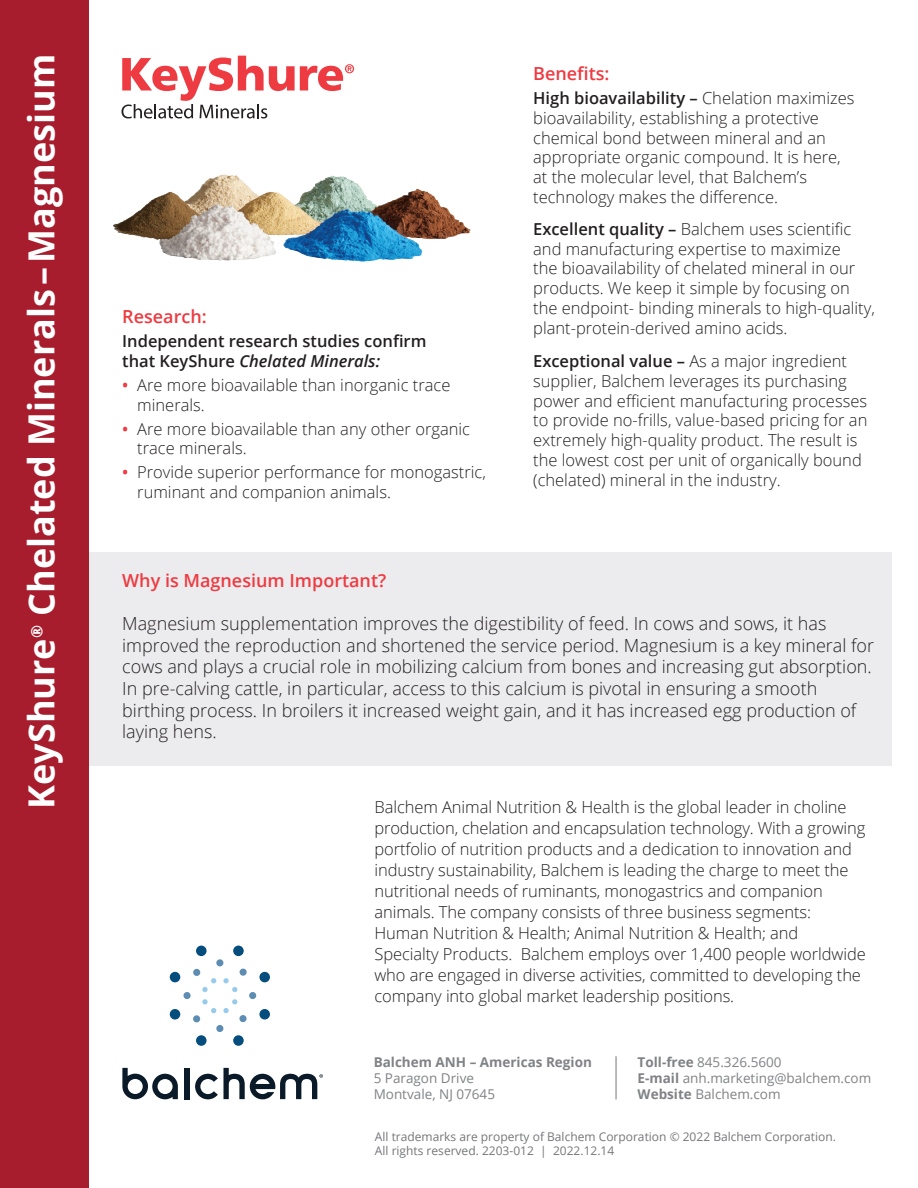
<style>
.page{position:relative;width:918px;height:1188px;background:#fff}
.page>*{position:absolute;margin:0;border:0;box-sizing:border-box;transform-origin:0 0}
.t1{font:700 36px "Open Sans";color:#fff}
.t2{font:300 18px/21.6px "Open Sans";color:#231f20}
.t3{font:600 18px "Open Sans";color:#ee3a41}
.t4{font:300 16.5px/19.8px "Open Sans";color:#231f20}
.t5{font:600 16.5px/19.8px "Open Sans";color:#231f20}
.t6{font:700 15.75px "Open Sans";color:#fff}
.t7{font:13.5px "Open Sans";color:#808285}
.t8{font:700 13.5px "Open Sans";color:#808285}
.t9{font:12px/14.4px "Open Sans";color:#757679}
.s1{font-style:italic}
.s2{font-weight:600;color:#ee3a41}
.s3{font-weight:600}
.s4{font-weight:700}
</style>
<div class="page">
<div style="left:0;top:0;width:89px;height:1188px;background:#a71d2e"></div>
<svg style="left:122px;top:56px;width:232px;height:62px"></svg>
<div style="left:89px;top:552px;width:803px;height:214px;background:#ececee"></div>
<img style="left:113px;top:118px;width:358px;height:144px">
<svg style="left:170px;top:946px;width:100px;height:100px"></svg>
<svg style="left:122px;top:1068px;width:56px;height:31px"></svg>
<div style="left:184px;top:1068px;width:6px;height:31px;background:#0a1a29"></div>
<svg style="left:195px;top:1068px;width:128px;height:31px"></svg>
<hr style="left:616px;top:1056px;width:1px;height:43px;background:#757679">
<p class="t1" style="left:16px;top:616px;width:563px;rotate:-90deg">Chelated Minerals–Magnesium</p>
<p class="t6" style="left:26px;top:638px;width:15px;rotate:-90deg">®</p>
<p class="t1" style="left:16px;top:809px;width:172px;rotate:-90deg">KeyShure</p>
<p class="t3" style="left:122px;top:304px;width:86px">Research:</p>
<p class="t5" style="left:122px;top:331px;width:306px">Independent research studies confirm that KeyShure <span class="s1">Chelated Minerals:</span></p>
<p class="t4" style="left:137px;top:374px;width:315px;text-indent:-15px"><span class="s2">•</span> Are more bioavailable than inorganic trace minerals.</p>
<p class="t4" style="left:137px;top:418px;width:334px;text-indent:-15px"><span class="s2">•</span> Are more bioavailable than any other organic trace minerals.</p>
<p class="t4" style="left:137px;top:462px;width:350px;text-indent:-15px"><span class="s2">•</span> Provide superior performance for monogastric, ruminant and companion animals.</p>
<p class="t3" style="left:533px;top:61px;width:78px">Benefits:</p>
<p class="t4" style="left:533px;top:88px;width:323px"><span class="s3">High bioavailability –</span> Chelation maximizes bioavailability, establishing a protective chemical bond between mineral and an appropriate organic compound. It is here, at the molecular level, that Balchem’s technology makes the difference.</p>
<p class="t4" style="left:533px;top:218px;width:343px"><span class="s3">Excellent quality –</span> Balchem uses scientific and manufacturing expertise to maximize<br>the bioavailability of chelated mineral in our products. We keep it simple by focusing on the endpoint- binding minerals to high-quality, plant-protein-derived amino acids.</p>
<p class="t4" style="left:533px;top:351px;width:336px"><span class="s3">Exceptional value –</span> As a major ingredient supplier, Balchem leverages its purchasing power and efficient manufacturing processes to provide no-frills, value-based pricing for an extremely high-quality product. The result is the lowest cost per unit of organically bound (chelated) mineral in the industry.</p>
<p class="t3" style="left:122px;top:568px;width:266px">Why is Magnesium Important?</p>
<p class="t2" style="left:122px;top:612px;width:753px">Magnesium supplementation improves the digestibility of feed. In cows and sows, it has improved the reproduction and shortened the service period. Magnesium is a key mineral for cows and plays a crucial role in mobilizing calcium from bones and increasing gut absorption.<br>In pre-calving cattle, in particular, access to this calcium is pivotal in ensuring a smooth birthing process. In broilers it increased weight gain, and it has increased egg production of laying hens.</p>
<p class="t4" style="left:374px;top:796px;width:493px;line-height:21px">Balchem Animal Nutrition &amp; Health is the global leader in choline production, chelation and encapsulation technology. With a growing portfolio of nutrition products and a dedication to innovation and industry sustainability, Balchem is leading the charge to meet the nutritional needs of ruminants, monogastrics and companion animals. The company consists of three business segments:<br>Human Nutrition &amp; Health; Animal Nutrition &amp; Health; and Specialty Products. Balchem employs over 1,400 people worldwide who are engaged in diverse activities, committed to developing the company into global market leadership positions.</p>
<p class="t8" style="left:374px;top:1052px;width:220px">Balchem ANH – Americas Region</p>
<p class="t7" style="left:374px;top:1069px;width:102px">5 Paragon Drive</p>
<p class="t7" style="left:374px;top:1085px;width:123px">Montvale, NJ 07645</p>
<p class="t7" style="left:638px;top:1052px;width:145px"><span class="s4">Toll-free</span> 845.326.5600</p>
<p class="t7" style="left:638px;top:1069px;width:235px"><span class="s4">E-mail</span> anh.marketing@balchem.com</p>
<p class="t7" style="left:638px;top:1085px;width:144px"><span class="s4">Website</span> Balchem.com</p>
<p class="t9" style="left:375px;top:1129px;width:462px">All trademarks are property of Balchem Corporation © 2022 Balchem Corporation.<br>All rights reserved. 2203-012 | 2022.12.14</p>
</div>
